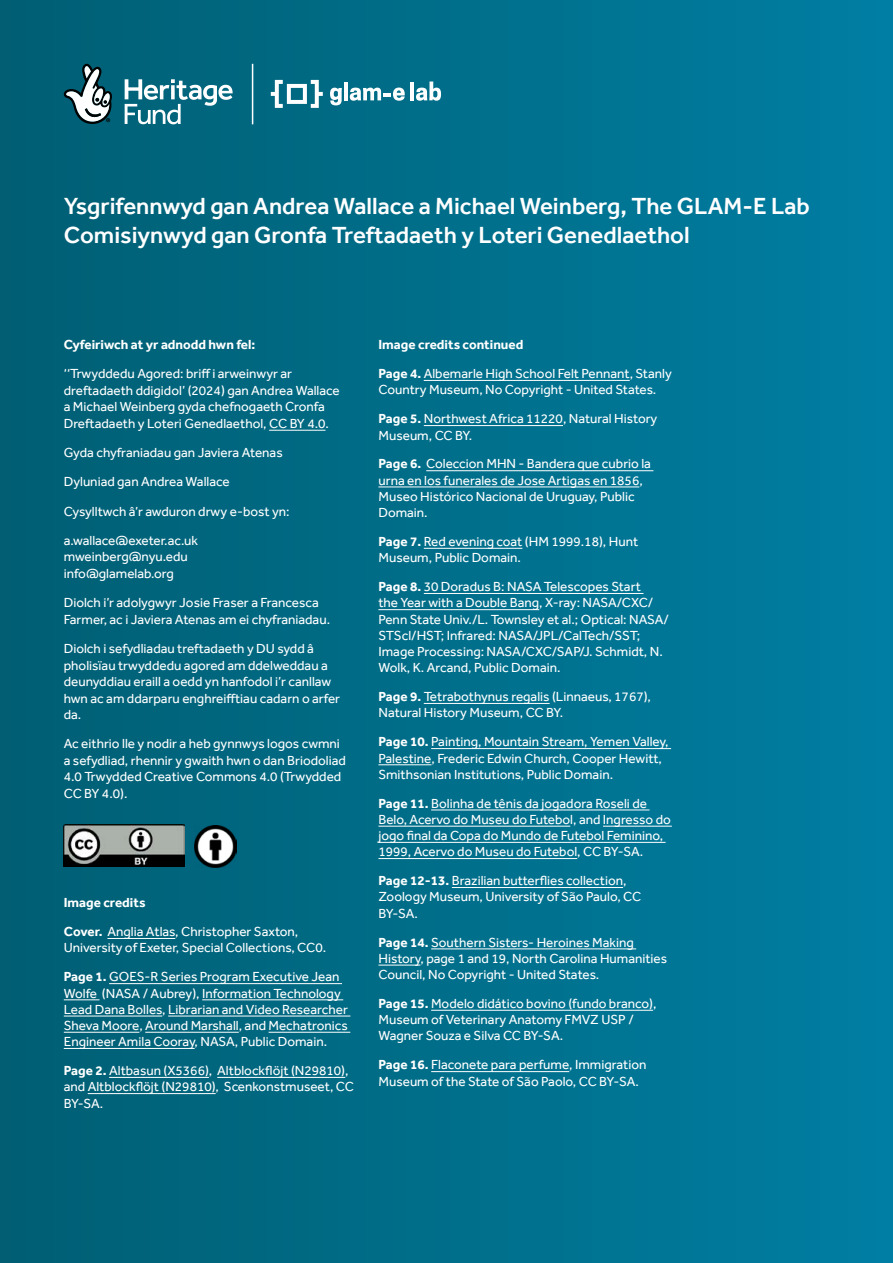
<style>
.page{position:relative;width:893px;height:1263px;background:#fff}
.page>*{position:absolute;margin:0;border:0;box-sizing:border-box;transform-origin:0 0}
.t1{font:500 24px/28.8px "Effra";color:#fff}
.t2{font:13.5px/16.2px "Effra";color:#fff}
.t3{font:700 13.5px "Effra";color:#fff}
.s1{font-weight:700}
</style>
<div class="page">
<div style="left:0;top:0;width:893px;height:1263px;background:linear-gradient(to right,#005e72,#007ea3)"></div>
<hr style="left:269px;top:430px;width:57px;height:1px;background:#fff">
<hr style="left:107px;top:938px;width:68px;height:1px;background:#fff">
<hr style="left:109px;top:983px;width:233px;height:1px;background:#fff">
<hr style="left:64px;top:999px;width:36px;height:1px;background:#fff">
<hr style="left:202px;top:999px;width:141px;height:1px;background:#fff">
<hr style="left:64px;top:1016px;width:98px;height:1px;background:#fff">
<hr style="left:168px;top:1016px;width:182px;height:1px;background:#fff">
<hr style="left:64px;top:1032px;width:75px;height:1px;background:#fff">
<hr style="left:145px;top:1032px;width:94px;height:1px;background:#fff">
<hr style="left:269px;top:1032px;width:81px;height:1px;background:#fff">
<hr style="left:64px;top:1048px;width:131px;height:1px;background:#fff">
<hr style="left:109px;top:1077px;width:100px;height:1px;background:#fff">
<hr style="left:217px;top:1077px;width:128px;height:1px;background:#fff">
<hr style="left:88px;top:1093px;width:128px;height:1px;background:#fff">
<hr style="left:252px;top:64px;width:1px;height:60px;background:#fff">
<svg style="left:125px;top:79px;width:108px;height:45px"></svg>
<svg style="left:64px;top:64px;width:49px;height:60px"></svg>
<hr style="left:424px;top:380px;width:206px;height:1px;background:#fff">
<hr style="left:424px;top:425px;width:139px;height:1px;background:#fff">
<hr style="left:426px;top:470px;width:227px;height:1px;background:#fff">
<hr style="left:378px;top:487px;width:261px;height:1px;background:#fff">
<hr style="left:424px;top:548px;width:98px;height:1px;background:#fff">
<hr style="left:424px;top:593px;width:219px;height:1px;background:#fff">
<hr style="left:378px;top:609px;width:161px;height:1px;background:#fff">
<hr style="left:424px;top:703px;width:126px;height:1px;background:#fff">
<hr style="left:431px;top:748px;width:240px;height:1px;background:#fff">
<hr style="left:378px;top:764px;width:53px;height:1px;background:#fff">
<hr style="left:431px;top:810px;width:218px;height:1px;background:#fff">
<hr style="left:378px;top:826px;width:192px;height:1px;background:#fff">
<hr style="left:603px;top:826px;width:69px;height:1px;background:#fff">
<hr style="left:378px;top:842px;width:288px;height:1px;background:#fff">
<hr style="left:378px;top:858px;width:199px;height:1px;background:#fff">
<hr style="left:452px;top:887px;width:171px;height:1px;background:#fff">
<hr style="left:431px;top:948px;width:205px;height:1px;background:#fff">
<hr style="left:378px;top:965px;width:42px;height:1px;background:#fff">
<hr style="left:431px;top:1010px;width:222px;height:1px;background:#fff">
<hr style="left:431px;top:1071px;width:138px;height:1px;background:#fff">
<svg style="left:271px;top:80px;width:52px;height:28px"></svg>
<svg style="left:330px;top:88px;width:12px;height:17px"></svg>
<hr style="left:344px;top:82px;width:4px;height:18px;background:#fff">
<hr style="left:410px;top:82px;width:4px;height:18px;background:#fff">
<svg style="left:416px;top:82px;width:25px;height:19px"></svg>
<svg style="left:350px;top:88px;width:55px;height:13px"></svg>
<img style="left:64px;top:824px;width:121px;height:43px">
<img style="left:195px;top:825px;width:41px;height:42px">
<p class="t1" style="left:64px;top:191px;width:747px">Ysgrifennwyd gan Andrea Wallace a Michael Weinberg, The GLAM-E Lab<br>Comisiynwyd gan Gronfa Treftadaeth y Loteri Genedlaethol</p>
<p class="t3" style="left:64px;top:337px;width:193px">Cyfeiriwch at yr adnodd hwn fel:</p>
<p class="t2" style="left:64px;top:366px;width:277px">‘‘Trwyddedu Agored: briff i arweinwyr ar dreftadaeth ddigidol’ (2024) gan Andrea Wallace a Michael Weinberg gyda chefnogaeth Cronfa Dreftadaeth y Loteri Genedlaethol, CC BY 4.0.</p>
<p class="t2" style="left:64px;top:444px;width:220px">Gyda chyfraniadau gan Javiera Atenas</p>
<p class="t2" style="left:64px;top:474px;width:167px">Dyluniad gan Andrea Wallace</p>
<p class="t2" style="left:64px;top:503px;width:227px">Cysylltwch â’r awduron drwy e-bost yn:</p>
<p class="t2" style="left:64px;top:532px;width:136px">a.wallace@exeter.ac.uk</p>
<p class="t2" style="left:64px;top:549px;width:125px">mweinberg@nyu.edu</p>
<p class="t2" style="left:64px;top:565px;width:112px">info@glamelab.org</p>
<p class="t2" style="left:64px;top:594px;width:268px">Diolch i’r adolygwyr Josie Fraser a Francesca<br>Farmer, ac i Javiera Atenas am ei chyfraniadau.</p>
<p class="t2" style="left:64px;top:640px;width:278px">Diolch i sefydliadau treftadaeth y DU sydd â pholisïau trwyddedu agored am ddelweddau a deunyddiau eraill a oedd yn hanfodol i’r canllaw hwn ac am ddarparu enghreifftiau cadarn o arfer da.</p>
<p class="t2" style="left:64px;top:735px;width:284px">Ac eithrio lle y nodir a heb gynnwys logos cwmni a sefydliad, rhennir y gwaith hwn o dan Briodoliad 4.0 Trwydded Creative Commons 4.0 (Trwydded CC BY 4.0).</p>
<h3 class="t3" style="left:64px;top:895px;width:83px">Image credits</h3>
<p class="t2" style="left:64px;top:923px;width:264px"><span class="s1">Cover.</span> Anglia Atlas, Christopher Saxton,<br>University of Exeter, Special Collections, CC0.</p>
<p class="t2" style="left:64px;top:969px;width:286px"><span class="s1">Page 1.</span> GOES-R Series Program Executive Jean Wolfe (NASA / Aubrey), Information Technology Lead Dana Bolles, Librarian and Video Researcher Sheva Moore, Around Marshall, and Mechatronics Engineer Amila Cooray, NASA, Public Domain.</p>
<p class="t2" style="left:64px;top:1062px;width:292px"><span class="s1">Page 2.</span> Altbasun (X5366), Altblockflöjt (N29810), and Altblockflöjt (N29810), Scenkonstmuseet, CC<br>BY-SA.</p>
<p class="t3" style="left:378px;top:337px;width:146px">Image credits continued</p>
<p class="t2" style="left:378px;top:365px;width:295px"><span class="s1">Page 4.</span> Albemarle High School Felt Pennant, Stanly<br>Country Museum, No Copyright - United States.</p>
<p class="t2" style="left:378px;top:411px;width:280px"><span class="s1">Page 5.</span> Northwest Africa 11220, Natural History<br>Museum, CC BY.</p>
<p class="t2" style="left:378px;top:456px;width:274px"><span class="s1">Page 6.</span> Coleccion MHN - Bandera que cubrio la urna en los funerales de Jose Artigas en 1856, Museo Histórico Nacional de Uruguay, Public Domain.</p>
<p class="t2" style="left:378px;top:533px;width:261px"><span class="s1">Page 7.</span> Red evening coat (HM 1999.18), Hunt<br>Museum, Public Domain.</p>
<p class="t2" style="left:378px;top:578px;width:292px"><span class="s1">Page 8.</span> 30 Doradus B: NASA Telescopes Start<br>the Year with a Double Bang, X-ray: NASA/CXC/ Penn State Univ./L. Townsley et al.; Optical: NASA/ STScl/HST; Infrared: NASA/JPL/CalTech/SST; Image Processing: NASA/CXC/SAP/J. Schmidt, N.<br>Wolk, K. Arcand, Public Domain.</p>
<p class="t2" style="left:378px;top:688px;width:274px"><span class="s1">Page 9.</span> Tetrabothynus regalis (Linnaeus, 1767),<br>Natural History Museum, CC BY.</p>
<p class="t2" style="left:378px;top:734px;width:292px"><span class="s1">Page 10.</span> Painting, Mountain Stream, Yemen Valley,<br>Palestine, Frederic Edwin Church, Cooper Hewitt,<br>Smithsonian Institutions, Public Domain.</p>
<p class="t2" style="left:378px;top:795px;width:294px"><span class="s1">Page 11.</span> Bolinha de tênis da jogadora Roseli de Belo, Acervo do Museu do Futebol, and Ingresso do jogo final da Copa do Mundo de Futebol Feminino, 1999, Acervo do Museu do Futebol, CC BY-SA.</p>
<p class="t2" style="left:378px;top:872px;width:264px"><span class="s1">Page 12-13.</span> Brazilian butterflies collection,<br>Zoology Museum, University of São Paulo, CC<br>BY-SA.</p>
<p class="t2" style="left:378px;top:934px;width:290px"><span class="s1">Page 14.</span> Southern Sisters- Heroines Making<br>History, page 1 and 19, North Carolina Humanities<br>Council, No Copyright - United States.</p>
<p class="t2" style="left:378px;top:995px;width:280px"><span class="s1">Page 15.</span> Modelo didático bovino (fundo branco),<br>Museum of Veterinary Anatomy FMVZ USP /<br>Wagner Souza e Silva CC BY-SA.</p>
<p class="t2" style="left:378px;top:1056px;width:270px"><span class="s1">Page 16.</span> Flaconete para perfume, Immigration<br>Museum of the State of São Paolo, CC BY-SA.</p>
</div>
